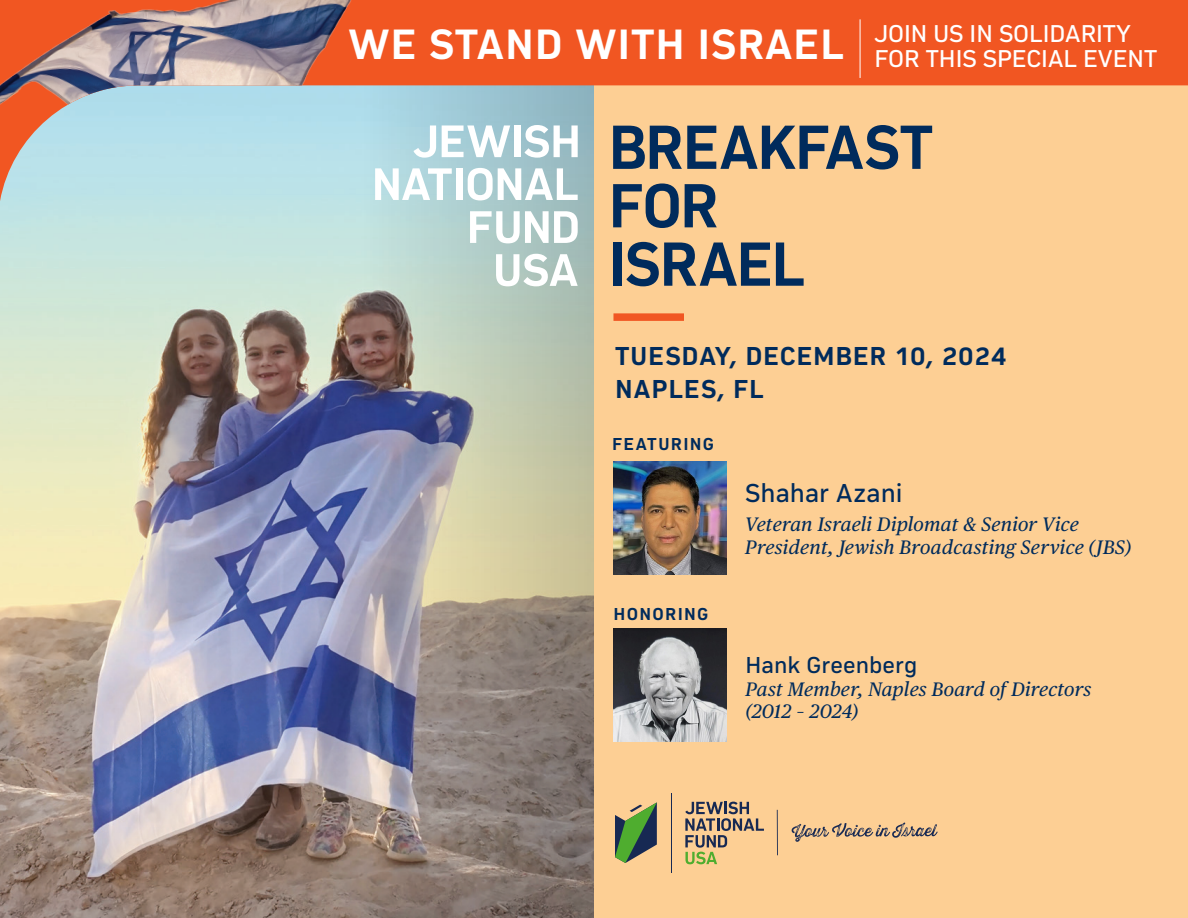
<style>
.page{position:relative;width:1188px;height:918px;background:#fff}
.page>*{position:absolute;margin:0;border:0;box-sizing:border-box;transform-origin:0 0}
.t1{font:700 44.1px "Compasse";letter-spacing:.02em;color:#fff}
.BODY{font:700 27px/33px "Compasse";letter-spacing:.03em;color:#002b5c}
.BODY-2{font:27px "Compasse";letter-spacing:.005em;color:#002b5c}
.t2{font:25.35px "Compasse";color:#fff}
.BODY-3{font:24px "Compasse";letter-spacing:.005em;color:#002b5c}
.BODY-4{font:italic 19.5px/22.5px "Publico Text";letter-spacing:.015em;color:#002b5c}
.BODY-5{font:700 18px "Compasse";letter-spacing:.07em;color:#002b5c}
</style>
<div class="page">
<img style="left:0;top:201px;width:363px;height:717px">
<svg style="left:363px;top:201px;width:231px;height:717px;background:#9f9d95"></svg>
<div style="left:594px;top:45px;width:594px;height:873px;background:#fdcf94"></div>
<svg style="left:0;top:0;width:1188px;height:201px"></svg>
<img style="left:0;top:0;width:1018px;height:172px">
<hr style="left:860px;top:19px;width:1px;height:59px;background:#fff">
<svg style="left:613px;top:125px;width:319px;height:45px"></svg>
<svg style="left:613px;top:183px;width:66px;height:45px"></svg>
<svg style="left:685px;top:184px;width:32px;height:43px"></svg>
<div style="left:613px;top:243px;width:8px;height:43px;background:#002b5c"></div>
<svg style="left:626px;top:242px;width:144px;height:44px"></svg>
<svg style="left:776px;top:243px;width:28px;height:43px"></svg>
<svg style="left:413px;top:125px;width:23px;height:33px"></svg>
<svg style="left:442px;top:125px;width:68px;height:32px"></svg>
<div style="left:514px;top:125px;width:6px;height:32px;background:#fff"></div>
<svg style="left:524px;top:125px;width:54px;height:33px"></svg>
<svg style="left:375px;top:168px;width:77px;height:32px"></svg>
<div style="left:456px;top:168px;width:7px;height:32px;background:#fff"></div>
<svg style="left:468px;top:168px;width:110px;height:32px"></svg>
<svg style="left:470px;top:211px;width:108px;height:32px"></svg>
<svg style="left:496px;top:254px;width:82px;height:32px"></svg>
<div style="left:613px;top:313px;width:71px;height:8px;background:#f15622"></div>
<img style="left:613px;top:461px;width:113px;height:113px">
<hr style="left:777px;top:810px;width:1px;height:45px;background:#172953">
<svg style="left:792px;top:823px;width:146px;height:19px"></svg>
<svg style="left:615px;top:802px;width:42px;height:61px"></svg>
<svg style="left:685px;top:802px;width:79px;height:62px"></svg>
<hr style="left:671px;top:793px;width:1px;height:80px;background:#172953">
<img style="left:613px;top:629px;width:113px;height:113px">
<p class="t1" style="left:348px;top:19px;width:497px">WE STAND WITH ISRAEL</p>
<p class="t2" style="left:874px;top:19px;width:258px">JOIN US IN SOLIDARITY</p>
<p class="t2" style="left:874px;top:44px;width:284px">FOR THIS SPECIAL EVENT</p>
<p class="BODY" style="left:615px;top:339px;width:393px">TUESDAY, DECEMBER 10, 2024<br>NAPLES, FL</p>
<p class="BODY-5" style="left:612px;top:434px;width:103px">FEATURING</p>
<p class="BODY-5" style="left:614px;top:604px;width:96px">HONORING</p>
<p class="BODY-2" style="left:745px;top:478px;width:159px">Shahar Azani</p>
<p class="BODY-4" style="left:745px;top:512px;width:388px">Veteran Israeli Diplomat &amp; Senior Vice<br>President, Jewish Broadcasting Service (JBS)</p>
<p class="BODY-3" style="left:746px;top:651px;width:174px">Hank Greenberg</p>
<p class="BODY-4" style="left:746px;top:677px;width:347px">Past Member, Naples Board of Directors (2012 – 2024)</p>
</div>
